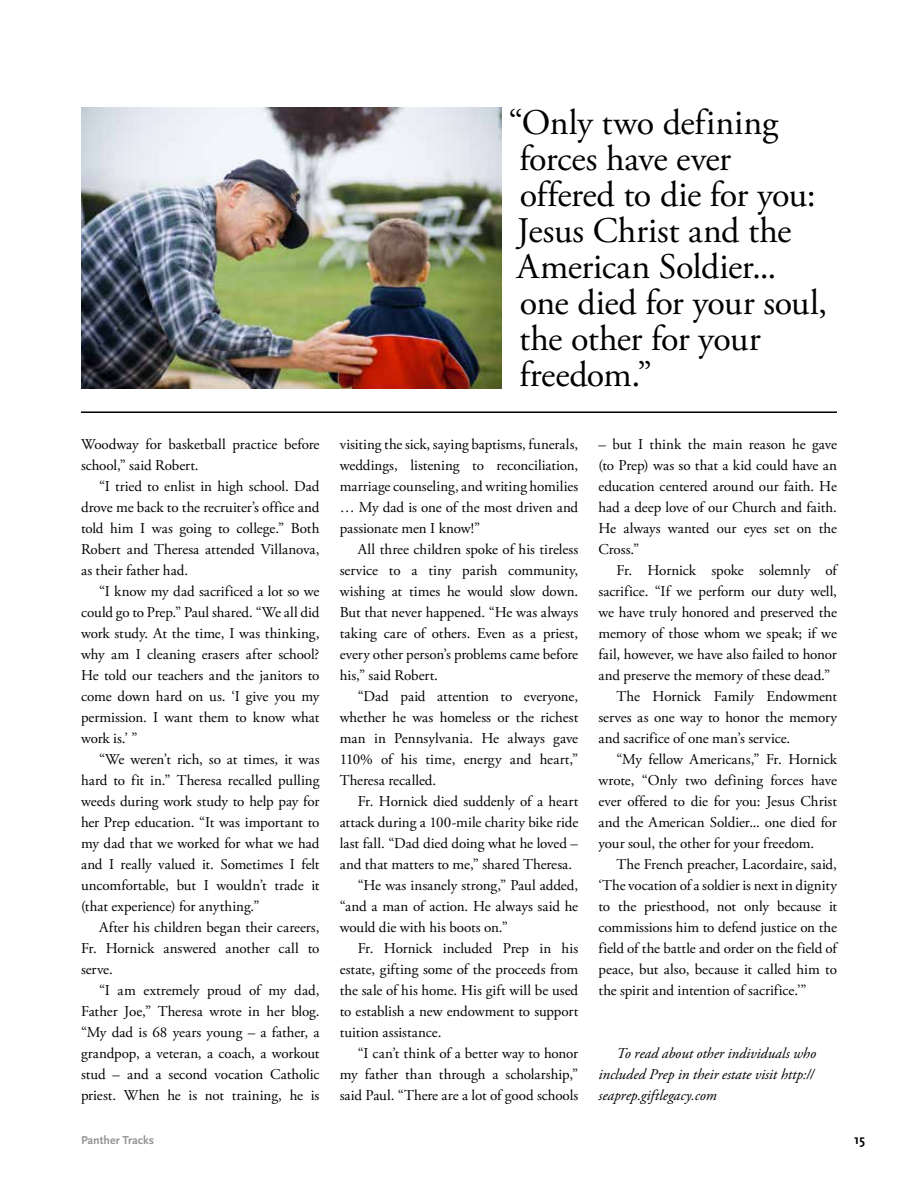
<style>
.page{position:relative;width:918px;height:1188px;background:#fff}
.page>*{position:absolute;margin:0;border:0;box-sizing:border-box;transform-origin:0 0}
.t1{font:36px/36px "Adobe Garamond Pro";letter-spacing:-.015em;color:#000}
.t2{font:15px/21px "Adobe Garamond Pro";letter-spacing:-.005em;color:#000;text-align:justify}
.t3{font:italic 15px/21px "Adobe Garamond Pro";color:#000}
.t4{font:700 13.5px "Scala Sans OT";color:#000}
.t5{font:700 12px "Scala Sans OT";color:#939598}
</style>
<div class="page">
<img style="left:81px;top:108px;width:420px;height:280px">
<hr style="left:81px;top:411px;width:756px;height:2px;background:#000">
<h1 class="t1" style="left:509px;top:106px;width:320px">“Only two defining forces have ever<br>offered to die for you:<br>Jesus Christ and the<br>American Soldier...<br>one died for your soul, the other for your freedom.”</h1>
<p class="t2" style="left:81px;top:435px;width:240px">Woodway for basketball practice before school,” said Robert.</p>
<p class="t2" style="left:81px;top:477px;width:240px;text-indent:18px">“I tried to enlist in high school. Dad drove me back to the recruiter’s office and told him I was going to college.” Both Robert and Theresa attended Villanova, as their father had.</p>
<p class="t2" style="left:81px;top:582px;width:240px;text-indent:18px">“I know my dad sacrificed a lot so we could go to Prep.” Paul shared. “We all did work study. At the time, I was thinking, why am I cleaning erasers after school?<br>He told our teachers and the janitors to come down hard on us. ‘I give you my permission. I want them to know what work is.’ ”</p>
<p class="t2" style="left:81px;top:750px;width:240px;text-indent:18px">“We weren’t rich, so at times, it was hard to fit in.” Theresa recalled pulling weeds during work study to help pay for her Prep education. “It was important to my dad that we worked for what we had and I really valued it. Sometimes I felt uncomfortable, but I wouldn’t trade it (that experience) for anything.”</p>
<p class="t2" style="left:81px;top:918px;width:240px;text-indent:18px">After his children began their careers, Fr. Hornick answered another call to serve.</p>
<p class="t2" style="left:81px;top:981px;width:240px;text-indent:18px">“I am extremely proud of my dad, Father Joe,” Theresa wrote in her blog. “My dad is 68 years young – a father, a grandpop, a veteran, a coach, a workout stud – and a second vocation Catholic priest. When he is not training, he is</p>
<p class="t2" style="left:340px;top:435px;width:240px">visiting the sick, saying baptisms, funerals, weddings, listening to reconciliation, marriage counseling, and writing homilies … My dad is one of the most driven and passionate men I know!”</p>
<p class="t2" style="left:340px;top:540px;width:240px;text-indent:18px">All three children spoke of his tireless service to a tiny parish community, wishing at times he would slow down.<br>But that never happened. “He was always taking care of others. Even as a priest, every other person’s problems came before his,” said Robert.</p>
<p class="t2" style="left:340px;top:687px;width:240px;text-indent:18px">“Dad paid attention to everyone, whether he was homeless or the richest man in Pennsylvania. He always gave 110% of his time, energy and heart,” Theresa recalled.</p>
<p class="t2" style="left:358px;top:792px;width:222px">Fr. Hornick died suddenly of a heart</p>
<p class="t2" style="left:340px;top:813px;width:240px">attack during a 100-mile charity bike ride</p>
<p class="t2" style="left:340px;top:834px;width:240px">last fall. “Dad died doing what he loved –</p>
<p class="t2" style="left:340px;top:855px;width:234px">and that matters to me,” shared Theresa.</p>
<p class="t2" style="left:358px;top:876px;width:222px">“He was insanely strong,” Paul added,</p>
<p class="t2" style="left:340px;top:897px;width:240px">“and a man of action. He always said he</p>
<p class="t2" style="left:340px;top:918px;width:169px">would die with his boots on.”</p>
<p class="t2" style="left:358px;top:939px;width:222px">Fr. Hornick included Prep in his</p>
<p class="t2" style="left:340px;top:960px;width:240px">estate, gifting some of the proceeds from</p>
<p class="t2" style="left:340px;top:981px;width:240px">the sale of his home. His gift will be used</p>
<p class="t2" style="left:340px;top:1002px;width:240px">to establish a new endowment to support</p>
<p class="t2" style="left:340px;top:1023px;width:103px">tuition assistance.</p>
<p class="t2" style="left:358px;top:1044px;width:222px">“I can’t think of a better way to honor</p>
<p class="t2" style="left:340px;top:1065px;width:240px">my father than through a scholarship,”</p>
<p class="t2" style="left:340px;top:1086px;width:240px">said Paul. “There are a lot of good schools</p>
<p class="t2" style="left:598px;top:435px;width:240px">– but I think the main reason he gave (to Prep) was so that a kid could have an education centered around our faith. He had a deep love of our Church and faith.<br>He always wanted our eyes set on the Cross.”</p>
<p class="t2" style="left:616px;top:561px;width:222px">Fr. Hornick spoke solemnly of</p>
<p class="t2" style="left:598px;top:582px;width:240px">sacrifice. “If we perform our duty well,</p>
<p class="t2" style="left:598px;top:603px;width:240px">we have truly honored and preserved the</p>
<p class="t2" style="left:598px;top:624px;width:240px">memory of those whom we speak; if we</p>
<p class="t2" style="left:598px;top:645px;width:240px">fail, however, we have also failed to honor</p>
<p class="t2" style="left:598px;top:666px;width:233px">and preserve the memory of these dead.”</p>
<p class="t2" style="left:616px;top:687px;width:222px">The Hornick Family Endowment</p>
<p class="t2" style="left:598px;top:708px;width:240px">serves as one way to honor the memory</p>
<p class="t2" style="left:598px;top:729px;width:193px">and sacrifice of one man’s service.</p>
<p class="t2" style="left:616px;top:750px;width:222px">“My fellow Americans,” Fr. Hornick</p>
<p class="t2" style="left:598px;top:771px;width:240px">wrote, “Only two defining forces have</p>
<p class="t2" style="left:598px;top:792px;width:240px">ever offered to die for you: Jesus Christ</p>
<p class="t2" style="left:598px;top:813px;width:240px">and the American Soldier... one died for</p>
<p class="t2" style="left:598px;top:834px;width:217px">your soul, the other for your freedom.</p>
<p class="t2" style="left:616px;top:855px;width:222px">The French preacher, Lacordaire, said,</p>
<p class="t2" style="left:598px;top:876px;width:240px">‘The vocation of a soldier is next in dignity</p>
<p class="t2" style="left:598px;top:897px;width:240px">to the priesthood, not only because it</p>
<p class="t2" style="left:598px;top:918px;width:240px">commissions him to defend justice on the</p>
<p class="t2" style="left:598px;top:939px;width:240px">field of the battle and order on the field of</p>
<p class="t2" style="left:598px;top:960px;width:240px">peace, but also, because it called him to</p>
<p class="t2" style="left:598px;top:981px;width:210px">the spirit and intention of sacrifice.’”</p>
<p class="t3" style="left:598px;top:1044px;width:219px;text-indent:18px">To read about other individuals who included Prep in their estate visit http:// seaprep.giftlegacy.com</p>
<p class="t5" style="left:81px;top:1133px;width:75px">Panther Tracks</p>
<p class="t4" style="left:854px;top:1132px;width:12px">15</p>
</div>
